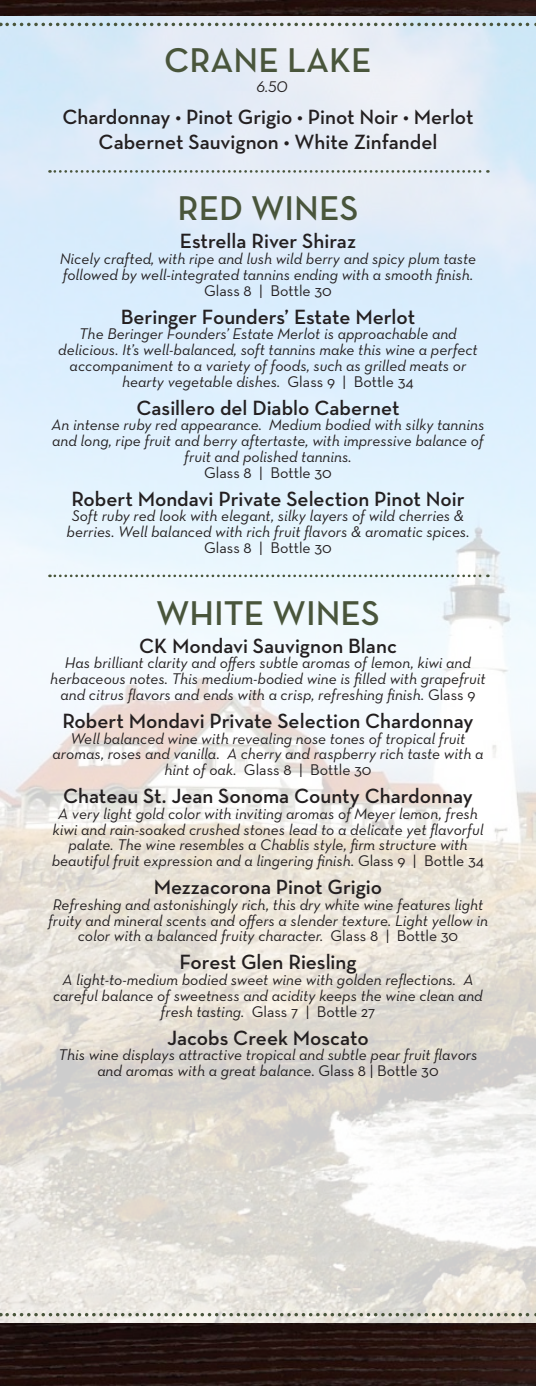
<style>
.page{position:relative;width:536px;height:1386px;background:#fff}
.page>*{position:absolute;margin:0;border:0;box-sizing:border-box;transform-origin:0 0}
.t1{font:600 35px "Neutra Text";color:#49553b}
.t2{font:600 21px/24.5px "Neutra Text";color:#231f20;text-align:center}
.t3{font:15.75px/15.8px "Neutra Text Book Italic Alt";color:#231f20;text-align:center}
.t4{font:15.75px "Neutra Text";color:#231f20}
.s1{font-family:"Neutra Text"}
.s2{font-family:"Neutra Text Book Italic Alt"}
</style>
<div class="page">
<img style="left:0;top:15px;width:536px;height:1308px">
<img style="left:0;top:1323px;width:536px;height:63px">
<img style="left:0;top:0;width:536px;height:15px">
<svg style="left:7px;top:1313px;width:529px;height:3px;background:#a7aa9b"></svg>
<svg style="left:7px;top:23px;width:529px;height:3px;background:#9faca8"></svg>
<svg style="left:49px;top:170px;width:439px;height:3px"></svg>
<svg style="left:49px;top:575px;width:439px;height:2px"></svg>
<h1 class="t1" style="left:164px;top:38px;width:209px">CRANE LAKE</h1>
<h2 class="t2" style="left:62px;top:104px;width:412px">Chardonnay • Pinot Grigio • Pinot Noir • Merlot<br>Cabernet Sauvignon • White Zinfandel</h2>
<p class="t3" style="left:256px;top:78px;width:33px">6.50</p>
<h1 class="t1" style="left:177px;top:187px;width:182px">RED WINES</h1>
<h2 class="t2" style="left:180px;top:229px;width:177px">Estrella River Shiraz</h2>
<p class="t3" style="left:60px;top:251px;width:418px;text-align:left">Nicely crafted, with ripe and lush wild berry and spicy plum taste followed by well-integrated tannins ending with a smooth finish.</p>
<p class="t4" style="left:204px;top:281px;width:129px">Glass 8 | Bottle 30</p>
<h2 class="t2" style="left:121px;top:304px;width:296px">Beringer Founders’ Estate Merlot</h2>
<p class="t3" style="left:58px;top:326px;width:421px">The Beringer Founders’ Estate Merlot is approachable and delicious. It’s well-balanced, soft tannins make this wine a perfect accompaniment to a variety of foods, such as grilled meats or hearty vegetable dishes. <span class="s1">Glass 9 | Bottle 34</span></p>
<h2 class="t2" style="left:136px;top:395px;width:264px">Casillero del Diablo Cabernet</h2>
<p class="t3" style="left:52px;top:417px;width:434px">An intense ruby red appearance. Medium bodied with silky tannins and long, ripe fruit and berry aftertaste, with impressive balance of fruit and polished tannins.</p>
<p class="t4" style="left:204px;top:463px;width:129px">Glass 8 | Bottle 30</p>
<h2 class="t2" style="left:71px;top:486px;width:394px">Robert Mondavi Private Selection Pinot Noir</h2>
<p class="t3" style="left:66px;top:508px;width:404px">Soft ruby red look with elegant, silky layers of wild cherries &amp; berries. Well balanced with rich fruit flavors &amp; aromatic spices.</p>
<p class="t4" style="left:204px;top:538px;width:129px">Glass 8 | Bottle 30</p>
<h1 class="t1" style="left:156px;top:591px;width:225px">WHITE WINES</h1>
<h2 class="t2" style="left:139px;top:633px;width:259px">CK Mondavi Sauvignon Blanc</h2>
<p class="t3" style="left:50px;top:655px;width:436px">Has brilliant clarity and offers subtle aromas of lemon, kiwi and herbaceous notes. This medium-bodied wine is filled with grapefruit and citrus flavors and ends with a crisp, refreshing finish. <span class="s1">Glass 9</span></p>
<h2 class="t2" style="left:62px;top:708px;width:412px">Robert Mondavi Private Selection Chardonnay</h2>
<p class="t3" style="left:53px;top:730px;width:432px">Well balanced wine with revealing nose tones of tropical fruit aromas, roses and vanilla. A cherry and raspberry rich taste with a</p>
<p class="t4" style="left:164px;top:760px;width:209px"><span class="s2">hint of oak.</span> Glass 8 | Bottle 30</p>
<h2 class="t2" style="left:63px;top:783px;width:411px">Chateau St. Jean Sonoma County Chardonnay</h2>
<p class="t3" style="left:52px;top:806px;width:434px">A very light gold color with inviting aromas of Meyer lemon, fresh kiwi and rain-soaked crushed stones lead to a delicate yet flavorful palate. The wine resembles a Chablis style, firm structure with beautiful fruit expression and a lingering finish. <span class="s1">Glass 9 | Bottle 34</span></p>
<h2 class="t2" style="left:154px;top:874px;width:230px">Mezzacorona Pinot Grigio</h2>
<p class="t3" style="left:48px;top:897px;width:441px">Refreshing and astonishingly rich, this dry white wine features light fruity and mineral scents and offers a slender texture. Light yellow in color with a balanced fruity character. <span class="s1">Glass 8 | Bottle 30</span></p>
<h2 class="t2" style="left:179px;top:950px;width:179px">Forest Glen Riesling</h2>
<p class="t3" style="left:53px;top:972px;width:431px">A light-to-medium bodied sweet wine with golden reflections. A careful balance of sweetness and acidity keeps the wine clean and</p>
<p class="t4" style="left:160px;top:1002px;width:216px"><span class="s2">fresh tasting.</span> Glass 7 | Bottle 27</p>
<h2 class="t2" style="left:167px;top:1025px;width:203px">Jacobs Creek Moscato</h2>
<p class="t3" style="left:58px;top:1047px;width:420px">This wine displays attractive tropical and subtle pear fruit flavors and aromas with a great balance. <span class="s1">Glass 8 | Bottle 30</span></p>
</div>
